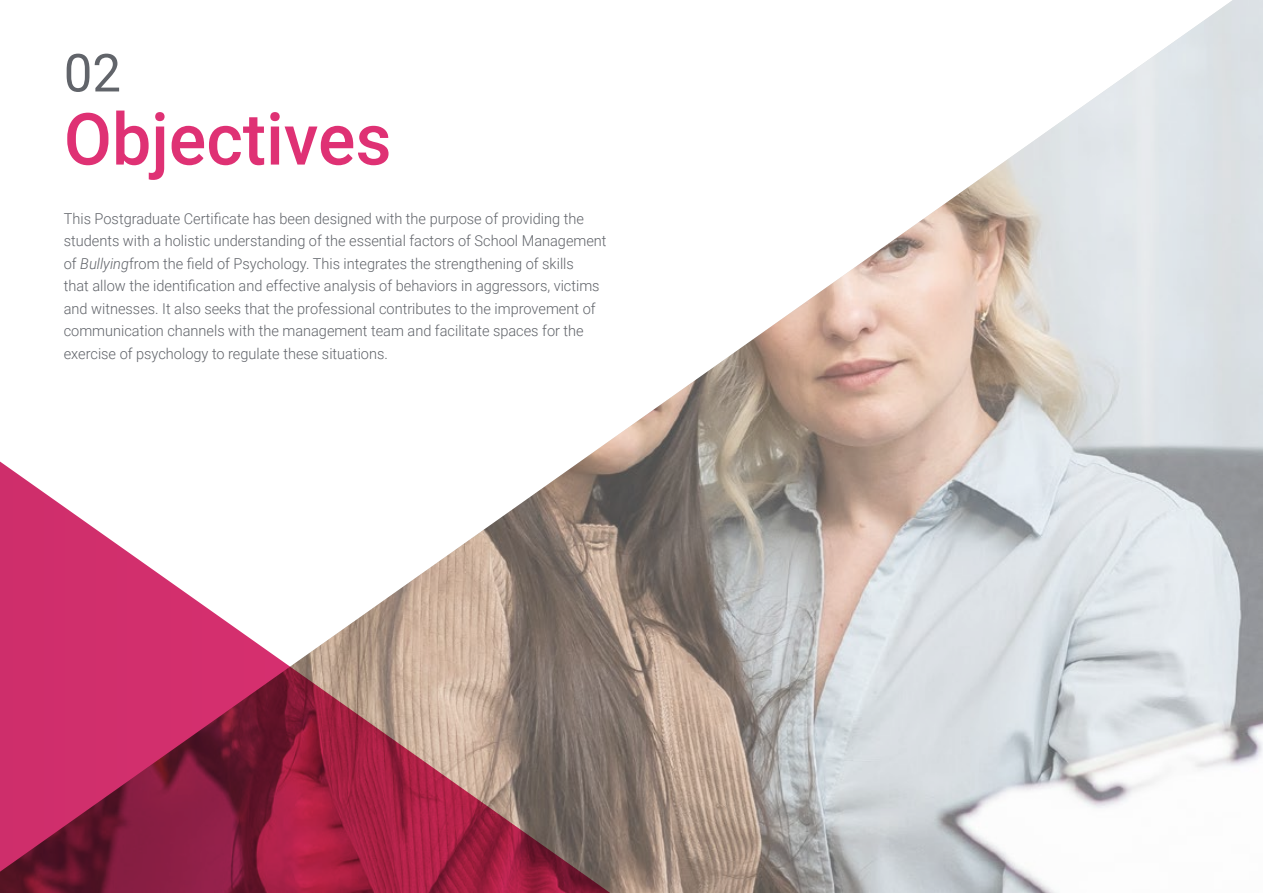
<style>
.page{position:relative;width:1263px;height:893px;background:#fff}
.page>*{position:absolute;margin:0;border:0;box-sizing:border-box;transform-origin:0 0}
.t1{font:500 72px "Roboto";color:#df3174}
.t2{font:52.5px "Roboto";color:#61646a}
.t3{font:300 15px/22.5px "Roboto";color:#61646a}
.s1{font-style:italic}
</style>
<div class="page">
<img style="left:602px;top:0;width:661px;height:893px">
<svg style="left:0;top:446px;width:640px;height:447px"></svg>
<h2 class="t2" style="left:64px;top:36px;width:59px">02</h2>
<h1 class="t1" style="left:64px;top:89px;width:329px">Objectives</h1>
<p class="t3" style="left:64px;top:207px;width:544px">This Postgraduate Certificate has been designed with the purpose of providing the students with a holistic understanding of the essential factors of School Management of <span class="s1">Bullying</span>from the field of Psychology. This integrates the strengthening of skills<br>that allow the identification and effective analysis of behaviors in aggressors, victims and witnesses. It also seeks that the professional contributes to the improvement of communication channels with the management team and facilitate spaces for the exercise of psychology to regulate these situations.</p>
</div>
